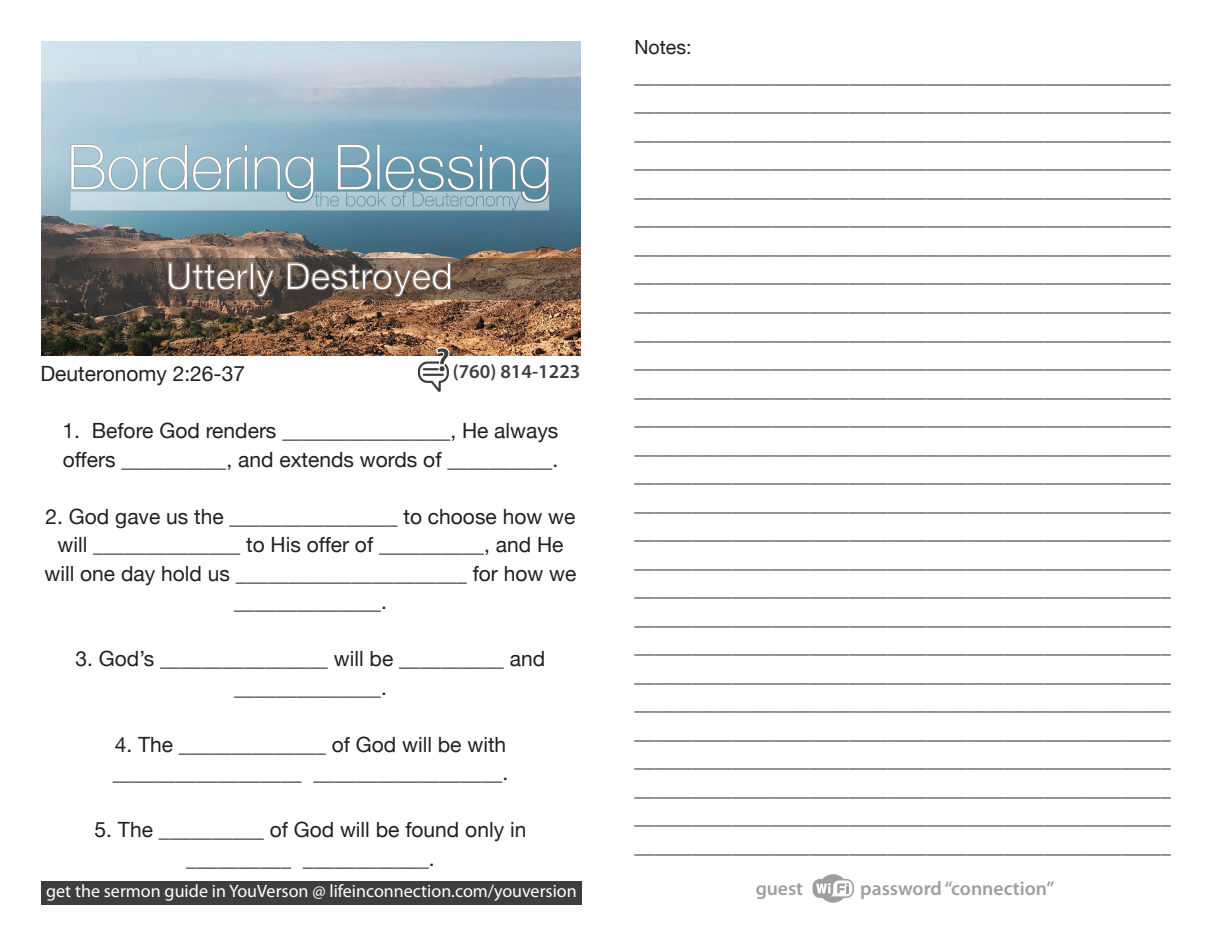
<style>
.page{position:relative;width:1215px;height:945px;background:#fff}
.page>*{position:absolute;margin:0;border:0;box-sizing:border-box;transform-origin:0 0}
.t1{font:36.9px "Helvetica Neue";color:#fff}
.t2{font:21px/28.5px "Helvetica Neue";color:#231f20;text-align:center}
.t3{font:600 19.65px "Myriad Pro";color:#3e3e3f}
.t4{font:19.5px/28.5px "Helvetica Neue";color:#231f20}
.t5{font:18px "Myriad Pro";color:#fff}
</style>
<div class="page">
<img style="left:41px;top:41px;width:540px;height:315px">
<div style="left:41px;top:881px;width:541px;height:23px;background:#3e3e3f"></div>
<svg style="left:813px;top:874px;width:41px;height:29px"></svg>
<svg style="left:418px;top:347px;width:32px;height:45px"></svg>
<svg style="left:41px;top:258px;width:540px;height:42px;background:#5c4d43"></svg>
<svg style="left:168px;top:263px;width:80px;height:27px;background:#68594f"></svg>
<div style="left:250px;top:263px;width:4px;height:27px;border:1px solid #88776f"></div>
<svg style="left:256px;top:270px;width:19px;height:27px"></svg>
<svg style="left:287px;top:263px;width:164px;height:34px;background:#635349"></svg>
<h1 class="t1" style="left:166px;top:250px;width:289px">Utterly Destroyed</h1>
<p class="t3" style="left:453px;top:359px;width:129px">(760) 814-1223</p>
<p class="t2" style="left:40px;top:361px;width:206px">Deuteronomy 2:26-37</p>
<p class="t2" style="left:63px;top:418px;width:497px;text-align:left">1. Before God renders ________________, He always offers __________, and extends words of __________.</p>
<p class="t2" style="left:45px;top:503px;width:533px">2. God gave us the ________________ to choose how we will ______________ to His offer of __________, and He will one day hold us ______________________ for how we ______________.</p>
<p class="t2" style="left:76px;top:646px;width:471px">3. God’s ________________ will be __________ and ______________.</p>
<p class="t2" style="left:113px;top:731px;width:397px;text-align:left">4. The ______________ of God will be with __________________ __________________.</p>
<p class="t2" style="left:95px;top:817px;width:433px">5. The __________ of God will be found only in __________ ____________.</p>
<p class="t4" style="left:634px;top:34px;width:538px">Notes: _______________________________________________________ _______________________________________________________ _______________________________________________________ _______________________________________________________ _______________________________________________________ _______________________________________________________ _______________________________________________________ _______________________________________________________ _______________________________________________________ _______________________________________________________ _______________________________________________________ _______________________________________________________ _______________________________________________________ _______________________________________________________ _______________________________________________________ _______________________________________________________ _______________________________________________________ _______________________________________________________ _______________________________________________________ _______________________________________________________ _______________________________________________________ _______________________________________________________ _______________________________________________________ _______________________________________________________ _______________________________________________________ _______________________________________________________ _______________________________________________________ _______________________________________________________</p>
<p class="t5" style="left:46px;top:880px;width:532px">get the sermon guide in YouVerson @ lifeinconnection.com/youversion</p>
<p class="t3" style="left:755px;top:876px;width:49px">guest</p>
<p class="t3" style="left:860px;top:876px;width:196px">password “connection”</p>
</div>
